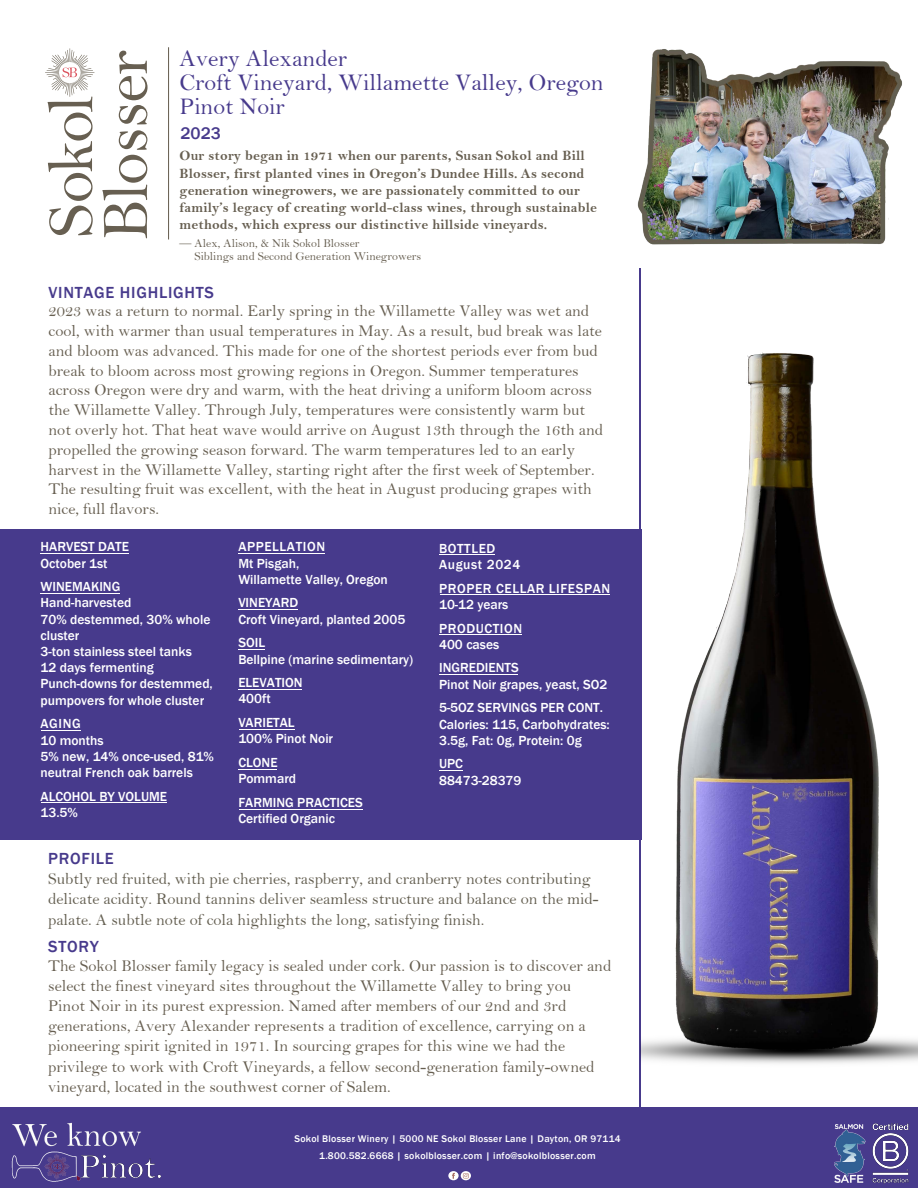
<style>
.page{position:relative;width:918px;height:1188px;background:#fff}
.page>*{position:absolute;margin:0;border:0;box-sizing:border-box;transform-origin:0 0}
.t1{font:24px/24px "Bell";color:#473a8c}
.t2{font:500 17.25px "Franklin Gothic";color:#473a8c}
.t3{font:16.5px/19.8px "Bell";color:#675f51}
.t4{font:16.5px/20.5px "Bell";color:#645f51}
.t5{font:500 16.5px "Franklin Gothic";letter-spacing:.045em;color:#473a8c}
.t6{font:14.25px/17.1px "Bell MT Bold";letter-spacing:.01em;color:#675f51}
.t7{font:500 13.5px/16.2px "Franklin Gothic";color:#fff}
.t8{font:500 13.5px/16.2px "Franklin Gothic";letter-spacing:.045em;color:#fff}
.t9{font:12px/13.2px "Bell";color:#675f51}
.t10{font:500 9.9px/16.4px "Franklin Gothic";letter-spacing:.025em;color:#fff;text-align:center}
</style>
<div class="page">
<div style="left:0;top:1108px;width:918px;height:79px;background:#473a8c"></div>
<svg style="left:102px;top:51px;width:46px;height:187px"></svg>
<svg style="left:45px;top:48px;width:49px;height:187px"></svg>
<hr style="left:168px;top:47px;width:1px;height:192px;background:#675f51">
<img style="left:638px;top:49px;width:264px;height:196px">
<img style="left:639px;top:268px;width:2px;height:846px">
<svg style="left:448px;top:1171px;width:11px;height:9px"></svg>
<svg style="left:452px;top:1173px;width:3px;height:6px"></svg>
<svg style="left:461px;top:1171px;width:10px;height:9px"></svg>
<svg style="left:463px;top:1173px;width:6px;height:5px"></svg>
<img style="left:865px;top:1117px;width:50px;height:71px">
<img style="left:2px;top:1112px;width:165px;height:72px">
<img style="left:835px;top:1125px;width:30px;height:58px">
<div style="left:0;top:529px;width:640px;height:311px;background:#473a8c"></div>
<svg style="left:439px;top:770px;width:24px;height:1px"></svg>
<hr style="left:439px;top:674px;width:79px;height:1px;background:#fff">
<hr style="left:439px;top:634px;width:83px;height:1px;background:#fff">
<hr style="left:440px;top:594px;width:170px;height:1px;background:#fff">
<hr style="left:439px;top:554px;width:56px;height:1px;background:#fff">
<hr style="left:239px;top:809px;width:123px;height:1px;background:#fff">
<hr style="left:239px;top:769px;width:38px;height:1px;background:#fff">
<hr style="left:239px;top:729px;width:55px;height:1px;background:#fff">
<hr style="left:239px;top:689px;width:63px;height:1px;background:#fff">
<svg style="left:239px;top:649px;width:26px;height:1px"></svg>
<hr style="left:239px;top:609px;width:59px;height:1px;background:#fff">
<hr style="left:239px;top:553px;width:86px;height:1px;background:#fff">
<hr style="left:41px;top:802px;width:126px;height:1px;background:#fff">
<hr style="left:41px;top:730px;width:39px;height:1px;background:#fff">
<hr style="left:41px;top:593px;width:79px;height:1px;background:#fff">
<hr style="left:41px;top:554px;width:88px;height:1px;background:#fff">
<img style="left:640px;top:321px;width:278px;height:771px">
<h1 class="t1" style="left:180px;top:46px;width:426px">Avery Alexander<br>Croft Vineyard, Willamette Valley, Oregon<br>Pinot Noir</h1>
<p class="t2" style="left:181px;top:123px;width:42px">2023</p>
<p class="t6" style="left:180px;top:147px;width:419px">Our story began in 1971 when our parents, Susan Sokol and Bill Blosser, first planted vines in Oregon’s Dundee Hills. As second generation winegrowers, we are passionately committed to our family’s legacy of creating world-class wines, through sustainable methods, which express our distinctive hillside vineyards.</p>
<p class="t9" style="left:195px;top:236px;width:228px;text-indent:-15px">— Alex, Alison, &amp; Nik Sokol Blosser<br>Siblings and Second Generation Winegrowers</p>
<p class="t5" style="left:49px;top:282px;width:167px">VINTAGE HIGHLIGHTS</p>
<p class="t3" style="left:49px;top:301px;width:556px">2023 was a return to normal. Early spring in the Willamette Valley was wet and cool, with warmer than usual temperatures in May. As a result, bud break was late and bloom was advanced. This made for one of the shortest periods ever from bud break to bloom across most growing regions in Oregon. Summer temperatures across Oregon were dry and warm, with the heat driving a uniform bloom across the Willamette Valley. Through July, temperatures were consistently warm but not overly hot. That heat wave would arrive on August 13th through the 16th and propelled the growing season forward. The warm temperatures led to an early harvest in the Willamette Valley, starting right after the first week of September.<br>The resulting fruit was excellent, with the heat in August producing grapes with nice, full flavors.</p>
<p class="t7" style="left:41px;top:539px;width:90px">HARVEST DATE<br>October 1st</p>
<p class="t7" style="left:41px;top:579px;width:174px">WINEMAKING<br>Hand-harvested<br>70% destemmed, 30% whole cluster<br>3-ton stainless steel tanks<br>12 days fermenting<br>Punch-downs for destemmed, pumpovers for whole cluster</p>
<p class="t7" style="left:41px;top:716px;width:175px">AGING<br>10 months<br>5% new, 14% once-used, 81% neutral French oak barrels</p>
<p class="t7" style="left:41px;top:788px;width:128px">ALCOHOL BY VOLUME<br>13.5%</p>
<p class="t7" style="left:238px;top:539px;width:151px">APPELLATION<br>Mt Pisgah,<br>Willamette Valley, Oregon</p>
<p class="t7" style="left:238px;top:595px;width:168px">VINEYARD<br>Croft Vineyard, planted 2005</p>
<p class="t7" style="left:238px;top:635px;width:176px">SOIL<br>Bellpine (marine sedimentary)</p>
<p class="t7" style="left:238px;top:675px;width:66px">ELEVATION<br>400ft</p>
<p class="t7" style="left:238px;top:715px;width:96px">VARIETAL<br>100% Pinot Noir</p>
<p class="t7" style="left:238px;top:755px;width:59px">CLONE<br>Pommard</p>
<p class="t7" style="left:238px;top:794px;width:126px">FARMING PRACTICES<br>Certified Organic</p>
<p class="t8" style="left:439px;top:540px;width:83px">BOTTLED<br>August 2024</p>
<p class="t8" style="left:439px;top:580px;width:173px">PROPER CELLAR LIFESPAN<br>10-12 years</p>
<p class="t8" style="left:439px;top:620px;width:85px">PRODUCTION<br>400 cases</p>
<p class="t7" style="left:439px;top:660px;width:170px">INGREDIENTS<br>Pinot Noir grapes, yeast, SO2</p>
<p class="t7" style="left:439px;top:700px;width:172px">5-5OZ SERVINGS PER CONT.<br>Calories: 115, Carbohydrates:<br>3.5g, Fat: 0g, Protein: 0g</p>
<p class="t7" style="left:439px;top:756px;width:84px">UPC<br>88473-28379</p>
<p class="t5" style="left:48px;top:849px;width:67px">PROFILE</p>
<p class="t4" style="left:48px;top:868px;width:552px">Subtly red fruited, with pie cherries, raspberry, and cranberry notes contributing delicate acidity. Round tannins deliver seamless structure and balance on the mid&shy;palate. A subtle note of cola highlights the long, satisfying finish.</p>
<p class="t5" style="left:48px;top:937px;width:52px">STORY</p>
<p class="t3" style="left:48px;top:956px;width:565px">The Sokol Blosser family legacy is sealed under cork. Our passion is to discover and select the finest vineyard sites throughout the Willamette Valley to bring you Pinot Noir in its purest expression. Named after members of our 2nd and 3rd generations, Avery Alexander represents a tradition of excellence, carrying on a pioneering spirit ignited in 1971. In sourcing grapes for this wine we had the privilege to work with Croft Vineyards, a fellow second-generation family-owned vineyard, located in the southwest corner of Salem.</p>
<p class="t10" style="left:294px;top:1131px;width:328px">Sokol Blosser Winery | 5000 NE Sokol Blosser Lane | Dayton, OR 97114<br>1.800.582.6668 | sokolblosser.com | info@sokolblosser.com</p>
</div>
